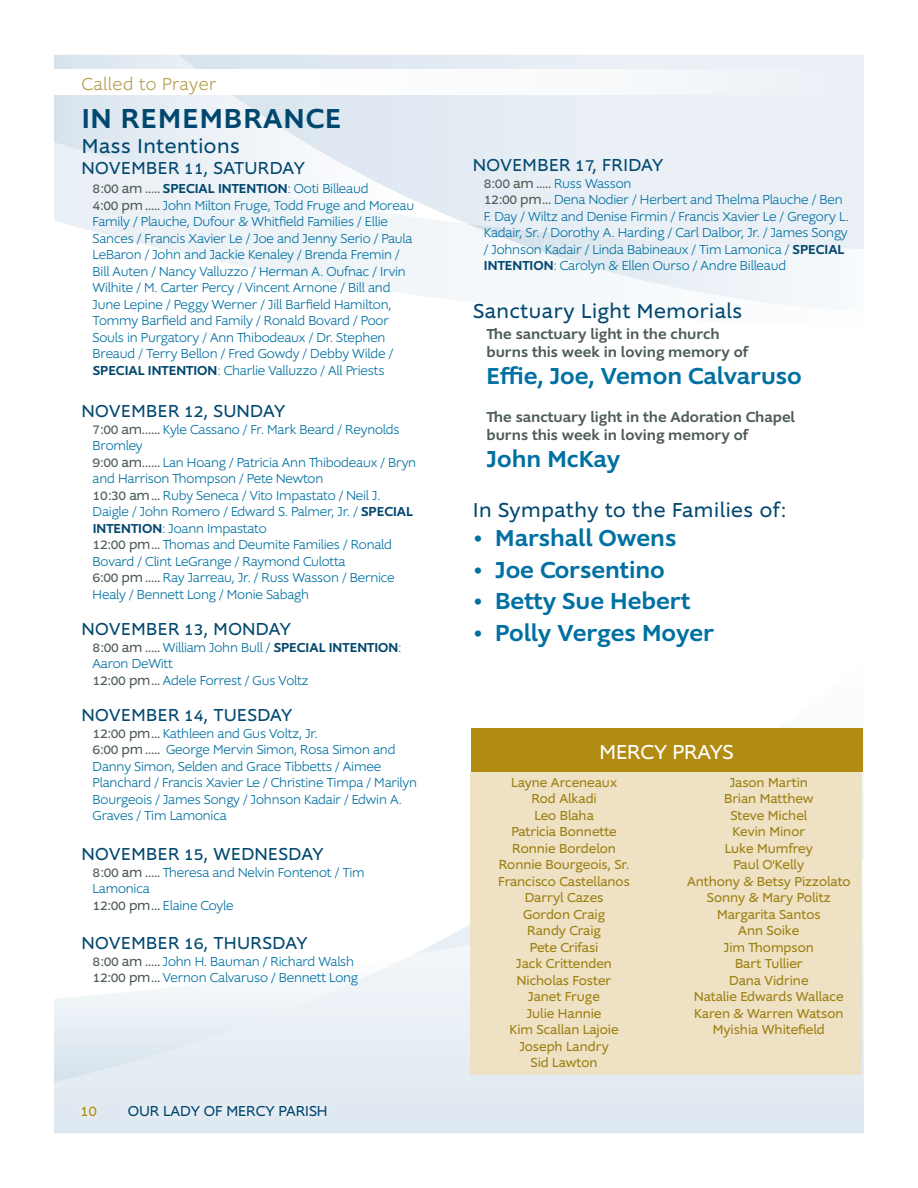
<style>
.page{position:relative;width:918px;height:1188px;background:#fff}
.page>*{position:absolute;margin:0;border:0;box-sizing:border-box;transform-origin:0 0}
.t1{font:500 28.5px "Supra";letter-spacing:.04em;color:#00476f}
.t2{font:500 24px "Supra";color:#0070a2}
.t3{font:21px "Supra";letter-spacing:.03em;color:#00476f}
.t4{font:21px "Supra";color:#fff}
.t5{font:18px "Supra";letter-spacing:.03em;color:#00476f}
.t6{font:300 18px "Supra";letter-spacing:.03em;color:#b69d4e}
.t7{font:15.75px "Supra";color:#b18c11}
.t8{font:500 15px/18px "Supra";color:#4f5e55}
.t9{font:15px "Supra";color:#00476f}
.t10{font:14.25px "Supra";color:#4f5e55}
.t11{font:300 13.5px/16.5px "Supra";letter-spacing:-.01em;color:#0070a2}
.t12{font:13.5px/16.5px "Supra";color:#9c8011;text-align:center}
.s1{font-weight:400;font-size:14.25px;color:#4f5e55}
.s2{font-weight:500;color:#00476f}
.s3{font-weight:300;font-size:13.5px;color:#0070a2}
</style>
<div class="page">
<svg style="left:54px;top:955px;width:810px;height:178px;background:#e2eaf1"></svg>
<svg style="left:54px;top:955px;width:359px;height:127px"></svg>
<svg style="left:413px;top:728px;width:451px;height:227px"></svg>
<svg style="left:68px;top:224px;width:399px;height:77px"></svg>
<svg style="left:467px;top:249px;width:346px;height:60px"></svg>
<svg style="left:54px;top:55px;width:124px;height:169px;background:#e4ecf2"></svg>
<svg style="left:178px;top:55px;width:686px;height:194px;background:#e8eff5"></svg>
<div style="left:0;top:69px;width:918px;height:26px;background:#fff"></div>
<div style="left:471px;top:773px;width:391px;height:302px;background:#eee1c4"></div>
<div style="left:472px;top:729px;width:391px;height:43px;background:#b18c11"></div>
<div style="left:73px;top:1097px;width:263px;height:28px;background:#e2eaf1"></div>
<h3 class="t6" style="left:82px;top:73px;width:137px">Called to Prayer</h3>
<h1 class="t1" style="left:82px;top:99px;width:261px">IN REMEMBRANCE</h1>
<h3 class="t3" style="left:82px;top:132px;width:159px">Mass Intentions</h3>
<h3 class="t5" style="left:82px;top:156px;width:224px">NOVEMBER 11, SATURDAY</h3>
<p class="t11" style="left:93px;top:180px;width:323px"><span class="s1">8:00 am .....</span> <span class="s2">SPECIAL INTENTION</span>: Ooti Billeaud<br><span class="s1">4:00 pm.....</span> John Milton Fruge, Todd Fruge and Moreau Family / Plauche, Dufour &amp; Whitfield Families / Ellie Sances / Francis Xavier Le / Joe and Jenny Serio / Paula LeBaron / John and Jackie Kenaley / Brenda Fremin / Bill Auten / Nancy Valluzzo / Herman A. Oufnac / Irvin Wilhite / M. Carter Percy / Vincent Arnone / Bill and June Lepine / Peggy Werner / Jill Barfield Hamilton, Tommy Barfield and Family / Ronald Bovard / Poor Souls in Purgatory / Ann Thibodeaux / Dr. Stephen Breaud / Terry Bellon / Fred Gowdy / Debby Wilde / <span class="s2">SPECIAL INTENTION</span>: Charlie Valluzzo / All Priests</p>
<h3 class="t5" style="left:82px;top:400px;width:205px">NOVEMBER 12, SUNDAY</h3>
<p class="t11" style="left:93px;top:421px;width:325px"><span class="s1">7:00 am......</span> Kyle Cassano / Fr. Mark Beard / Reynolds Bromley<br><span class="s1">9:00 am......</span> Lan Hoang / Patricia Ann Thibodeaux / Bryn and Harrison Thompson / Pete Newton<br><span class="s1">10:30 am...</span> Ruby Seneca / Vito Impastato / Neil J.<br>Daigle / John Romero / Edward S. Palmer, Jr. / <span class="s2">SPECIAL INTENTION</span>: Joann Impastato<br><span class="s1">12:00 pm...</span> Thomas and Deumite Families / Ronald Bovard / Clint LeGrange / Raymond Culotta<br><span class="s1">6:00 pm.....</span> Ray Jarreau, Jr. / Russ Wasson / Bernice Healy / Bennett Long / Monie Sabagh</p>
<h3 class="t5" style="left:82px;top:618px;width:210px">NOVEMBER 13, MONDAY</h3>
<p class="t11" style="left:93px;top:639px;width:310px"><span class="s1">8:00 am .....</span> William John Bull / <span class="s2">SPECIAL INTENTION</span>:<br>Aaron DeWitt<br><span class="s1">12:00 pm...</span> Adele Forrest / Gus Voltz</p>
<h3 class="t5" style="left:82px;top:704px;width:212px">NOVEMBER 14, TUESDAY</h3>
<p class="t11" style="left:93px;top:725px;width:326px"><span class="s1">12:00 pm...</span> Kathleen and Gus Voltz, Jr.<br><span class="s1">6:00 pm.....</span> George Mervin Simon, Rosa Simon and Danny Simon, Selden and Grace Tibbetts / Aimee Planchard / Francis Xavier Le / Christine Timpa / Marilyn Bourgeois / James Songy / Johnson Kadair / Edwin A.<br>Graves / Tim Lamonica</p>
<h3 class="t5" style="left:82px;top:842px;width:243px">NOVEMBER 15, WEDNESDAY</h3>
<p class="t11" style="left:93px;top:864px;width:273px"><span class="s1">8:00 am .....</span> Theresa and Nelvin Fontenot / Tim<br>Lamonica<br><span class="s1">12:00 pm...</span> Elaine Coyle</p>
<h3 class="t5" style="left:82px;top:931px;width:227px">NOVEMBER 16, THURSDAY</h3>
<p class="t11" style="left:93px;top:953px;width:267px"><span class="s1">8:00 am .....</span> John H. Bauman / Richard Walsh<br><span class="s1">12:00 pm...</span> Vernon Calvaruso / Bennett Long</p>
<p class="t7" style="left:80px;top:1101px;width:19px">10</p>
<p class="t9" style="left:128px;top:1101px;width:201px">OUR LADY OF MERCY PARISH</p>
<h3 class="t5" style="left:473px;top:154px;width:192px">NOVEMBER 17, FRIDAY</h3>
<p class="t10" style="left:484px;top:174px;width:149px">8:00 am ..... <span class="s3">Russ Wasson</span></p>
<p class="t11" style="left:484px;top:191px;width:367px"><span class="s1">12:00 pm...</span> Dena Nodier / Herbert and Thelma Plauche / Ben F. Day / Wiltz and Denise Firmin / Francis Xavier Le / Gregory L.<br>Kadair, Sr. / Dorothy A. Harding / Carl Dalbor, Jr. / James Songy / Johnson Kadair / Linda Babineaux / Tim Lamonica / <span class="s2">SPECIAL INTENTION</span>: Carolyn &amp; Ellen Ourso / Andre Billeaud</p>
<h3 class="t3" style="left:473px;top:298px;width:271px">Sanctuary Light Memorials</h3>
<p class="t8" style="left:487px;top:325px;width:263px">The sanctuary light in the church burns this week in loving memory of</p>
<h2 class="t2" style="left:487px;top:360px;width:317px">Effie, Joe, Vemon Calvaruso</h2>
<p class="t8" style="left:487px;top:408px;width:310px">The sanctuary light in the Adoration Chapel burns this week in loving memory of</p>
<h2 class="t2" style="left:487px;top:443px;width:135px">John McKay</h2>
<h3 class="t3" style="left:473px;top:497px;width:315px">In Sympathy to the Families of:</h3>
<h2 class="t2" style="left:473px;top:522px;width:205px">• Marshall Owens</h2>
<h2 class="t2" style="left:473px;top:553px;width:193px">• Joe Corsentino</h2>
<h2 class="t2" style="left:473px;top:585px;width:219px">• Betty Sue Hebert</h2>
<h2 class="t2" style="left:473px;top:616px;width:243px">• Polly Verges Moyer</h2>
<h3 class="t4" style="left:599px;top:738px;width:136px">MERCY PRAYS</h3>
<p class="t12" style="left:498px;top:774px;width:133px">Layne Arceneaux<br>Rod Alkadi<br>Leo Blaha<br>Patricia Bonnette<br>Ronnie Bordelon<br>Ronnie Bourgeois, Sr.<br>Francisco Castellanos<br>Darryl Cazes<br>Gordon Craig<br>Randy Craig<br>Pete Crifasi<br>Jack Crittenden<br>Nicholas Foster<br>Janet Fruge<br>Julie Hannie<br>Kim Scallan Lajoie<br>Joseph Landry<br>Sid Lawton</p>
<p class="t12" style="left:687px;top:774px;width:165px">Jason Martin<br>Brian Matthew<br>Steve Michel<br>Kevin Minor<br>Luke Mumfrey<br>Paul O'Kelly<br>Anthony &amp; Betsy Pizzolato<br>Sonny &amp; Mary Politz<br>Margarita Santos<br>Ann Soike<br>Jim Thompson<br>Bart Tullier<br>Dana Vidrine<br>Natalie Edwards Wallace<br>Karen &amp; Warren Watson<br>Myishia Whitefield</p>
</div>
